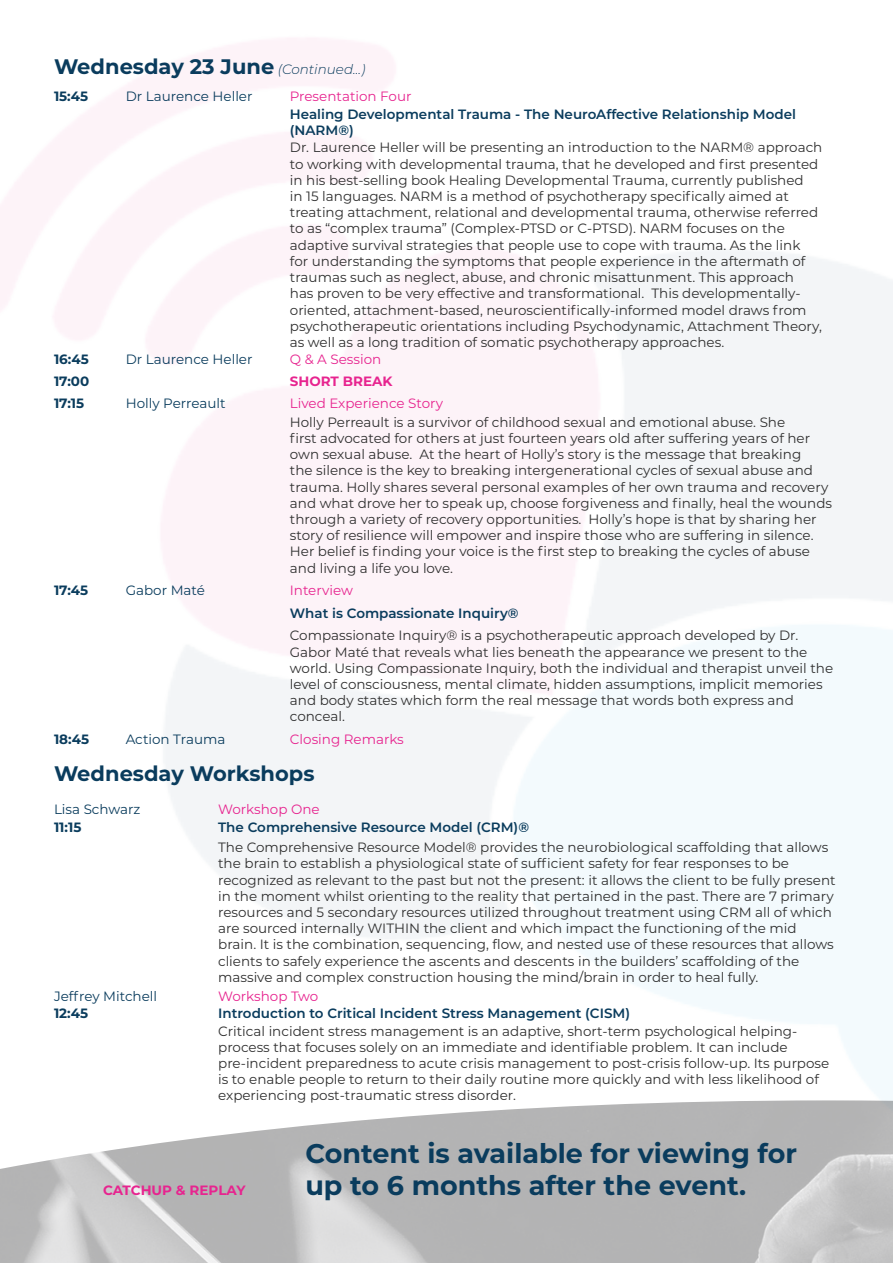
<style>
.page{position:relative;width:893px;height:1263px;background:#fff}
.page>*{position:absolute;margin:0;border:0;box-sizing:border-box;transform-origin:0 0}
.t1{font:700 27px/32.4px "Montserrat";color:#0a3c5d}
.t2{font:700 21px "Montserrat";color:#0a3c5d}
.t3{font:13.5px/16.2px "Montserrat";color:#2f2f2f}
.t4{font:600 13.5px/16.2px "Montserrat";color:#0a3c5d}
.t5{font:13.5px "Montserrat";color:#0a3c5d}
.t6{font:13.5px "Montserrat";color:#e7248f}
.t7{font:700 13.5px "Montserrat";color:#0a3c5d}
.t8{font:700 13.5px "Montserrat";color:#e7248f}
.s1{font-weight:300;font-style:italic;font-size:13.5px}
</style>
<div class="page">
<img style="left:0;top:1100px;width:893px;height:163px">
<p class="t2" style="left:54px;top:52px;width:313px">Wednesday 23 June <span class="s1">(Continued...)</span></p>
<p class="t7" style="left:54px;top:87px;width:36px">15:45</p>
<p class="t5" style="left:126px;top:87px;width:128px">Dr Laurence Heller</p>
<p class="t6" style="left:290px;top:87px;width:123px">Presentation Four</p>
<p class="t4" style="left:290px;top:105px;width:508px">Healing Developmental Trauma - The NeuroAffective Relationship Model (NARM®)</p>
<p class="t3" style="left:290px;top:139px;width:534px">Dr. Laurence Heller will be presenting an introduction to the NARM® approach to working with developmental trauma, that he developed and first presented in his best-selling book Healing Developmental Trauma, currently published<br>in 15 languages. NARM is a method of psychotherapy specifically aimed at treating attachment, relational and developmental trauma, otherwise referred to as “complex trauma” (Complex-PTSD or C-PTSD). NARM focuses on the adaptive survival strategies that people use to cope with trauma. As the link<br>for understanding the symptoms that people experience in the aftermath of traumas such as neglect, abuse, and chronic misattunment. This approach<br>has proven to be very effective and transformational. This developmentally&shy;oriented, attachment-based, neuroscientifically-informed model draws from psychotherapeutic orientations including Psychodynamic, Attachment Theory, as well as a long tradition of somatic psychotherapy approaches.</p>
<p class="t7" style="left:54px;top:350px;width:36px">16:45</p>
<p class="t5" style="left:126px;top:350px;width:128px">Dr Laurence Heller</p>
<p class="t6" style="left:290px;top:350px;width:93px">Q &amp; A Session</p>
<p class="t7" style="left:54px;top:371px;width:37px">17:00</p>
<p class="t8" style="left:290px;top:371px;width:104px">SHORT BREAK</p>
<p class="t7" style="left:54px;top:394px;width:32px">17:15</p>
<p class="t5" style="left:126px;top:394px;width:101px">Holly Perreault</p>
<p class="t6" style="left:290px;top:394px;width:155px">Lived Experience Story</p>
<p class="t3" style="left:290px;top:413px;width:544px">Holly Perreault is a survivor of childhood sexual and emotional abuse. She<br>first advocated for others at just fourteen years old after suffering years of her own sexual abuse. At the heart of Holly’s story is the message that breaking<br>the silence is the key to breaking intergenerational cycles of sexual abuse and trauma. Holly shares several personal examples of her own trauma and recovery and what drove her to speak up, choose forgiveness and finally, heal the wounds through a variety of recovery opportunities. Holly’s hope is that by sharing her story of resilience will empower and inspire those who are suffering in silence.<br>Her belief is finding your voice is the first step to breaking the cycles of abuse and living a life you love.</p>
<p class="t7" style="left:54px;top:581px;width:36px">17:45</p>
<p class="t5" style="left:126px;top:581px;width:81px">Gabor Maté</p>
<p class="t6" style="left:290px;top:581px;width:65px">Interview</p>
<p class="t4" style="left:290px;top:604px;width:230px">What is Compassionate Inquiry®</p>
<p class="t3" style="left:290px;top:627px;width:545px">Compassionate Inquiry® is a psychotherapeutic approach developed by Dr.<br>Gabor Maté that reveals what lies beneath the appearance we present to the world. Using Compassionate Inquiry, both the individual and therapist unveil the level of consciousness, mental climate, hidden assumptions, implicit memories and body states which form the real message that words both express and conceal.</p>
<p class="t7" style="left:54px;top:729px;width:37px">18:45</p>
<p class="t5" style="left:126px;top:730px;width:101px">Action Trauma</p>
<p class="t6" style="left:290px;top:730px;width:116px">Closing Remarks</p>
<p class="t2" style="left:54px;top:758px;width:262px">Wednesday Workshops</p>
<p class="t5" style="left:54px;top:800px;width:88px">Lisa Schwarz</p>
<p class="t6" style="left:218px;top:800px;width:103px">Workshop One</p>
<p class="t4" style="left:218px;top:818px;width:312px">The Comprehensive Resource Model (CRM)®</p>
<p class="t3" style="left:218px;top:839px;width:619px">The Comprehensive Resource Model® provides the neurobiological scaffolding that allows the brain to establish a physiological state of sufficient safety for fear responses to be recognized as relevant to the past but not the present: it allows the client to be fully present in the moment whilst orienting to the reality that pertained in the past. There are 7 primary resources and 5 secondary resources utilized throughout treatment using CRM all of which are sourced internally WITHIN the client and which impact the functioning of the mid brain. It is the combination, sequencing, flow, and nested use of these resources that allows clients to safely experience the ascents and descents in the builders’ scaffolding of the massive and complex construction housing the mind/brain in order to heal fully.</p>
<p class="t7" style="left:54px;top:817px;width:29px">11:15</p>
<p class="t5" style="left:54px;top:987px;width:105px">Jeffrey Mitchell</p>
<p class="t6" style="left:218px;top:987px;width:102px">Workshop Two</p>
<p class="t4" style="left:218px;top:1005px;width:413px">Introduction to Critical Incident Stress Management (CISM)</p>
<p class="t3" style="left:218px;top:1022px;width:613px">Critical incident stress management is an adaptive, short-term psychological helping&shy;process that focuses solely on an immediate and identifiable problem. It can include pre-incident preparedness to acute crisis management to post-crisis follow-up. Its purpose is to enable people to return to their daily routine more quickly and with less likelihood of experiencing post-traumatic stress disorder.</p>
<p class="t7" style="left:54px;top:1004px;width:36px">12:45</p>
<p class="t8" style="left:103px;top:1180px;width:144px">CATCHUP &amp; REPLAY</p>
<p class="t1" style="left:305px;top:1135px;width:493px">Content is available for viewing for up to 6 months after the event.</p>
</div>
